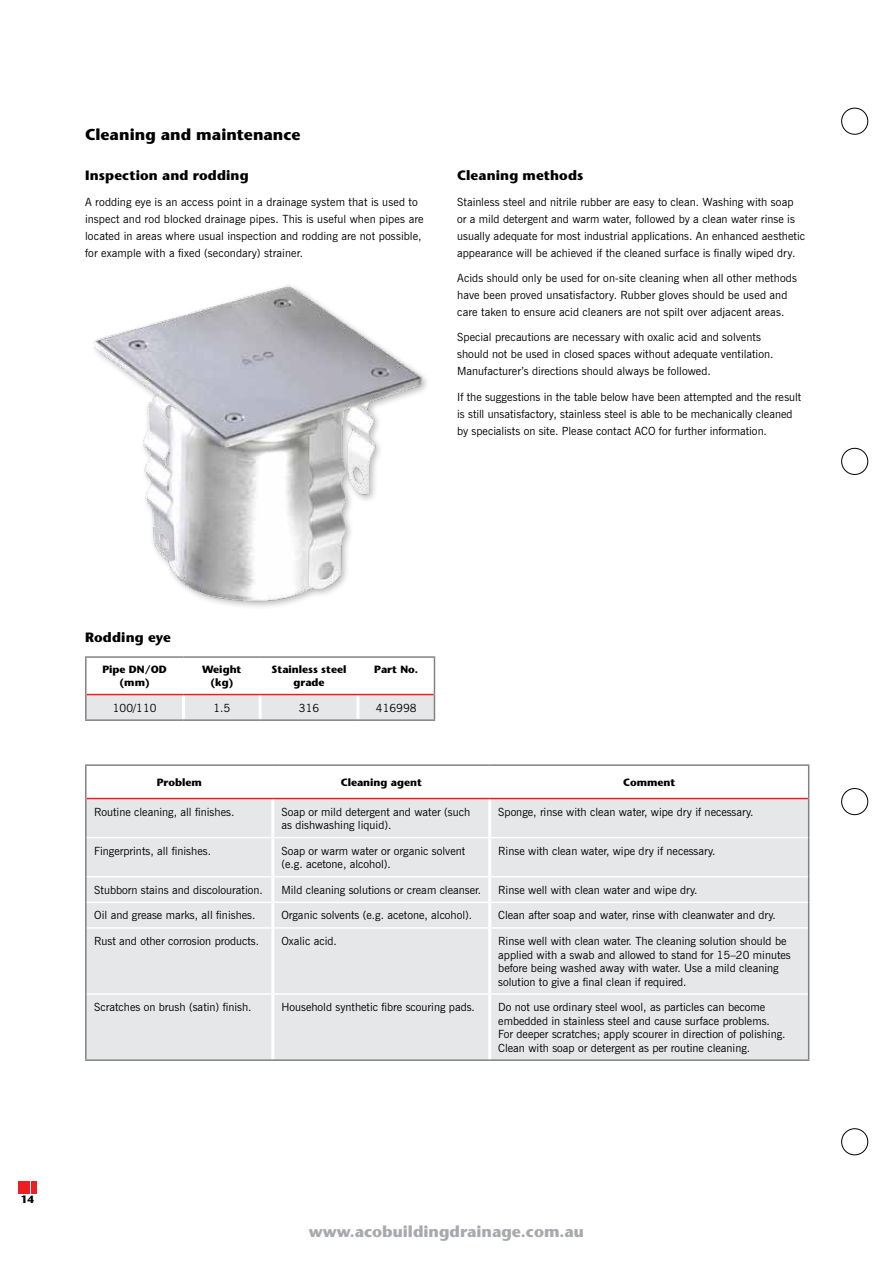
<style>
.page{position:relative;width:893px;height:1263px;background:#fff}
.page>*{position:absolute;margin:0;border:0;box-sizing:border-box;transform-origin:0 0}
.t1{font:700 15.75px "Stone Sans";color:#a7a9ac}
.t2{font:700 15.75px "Stone Sans";letter-spacing:.005em;color:#000}
.t3{font:700 13.5px "Stone Sans";letter-spacing:.01em;color:#000}
.t4{font:11.25px/17px "News Gothic BT";color:#000}
.t5{font:700 10.5px/12.6px "Stone Sans";color:#000;text-align:center}
</style>
<div class="page">
<div style="left:18px;top:1181px;width:5px;height:13px;background:#ed1d24"></div>
<div style="left:25px;top:1181px;width:5px;height:13px;background:#ed1d24"></div>
<div style="left:31px;top:1181px;width:5px;height:13px;background:#ed1d24"></div>
<div style="left:841px;top:108px;width:27px;height:26px;border:1px solid #000;border-radius:50%"></div>
<div style="left:841px;top:448px;width:27px;height:27px;border:1px solid #000;border-radius:50%"></div>
<div style="left:841px;top:788px;width:27px;height:27px;border:1px solid #000;border-radius:50%"></div>
<div style="left:841px;top:1128px;width:27px;height:27px;border:1px solid #000;border-radius:50%"></div>
<img style="left:94px;top:285px;width:333px;height:322px">
<hr style="left:85px;top:719px;width:99px;height:2px;background:#808285">
<hr style="left:184px;top:719px;width:76px;height:2px;background:#808285">
<hr style="left:260px;top:719px;width:98px;height:2px;background:#808285">
<hr style="left:358px;top:719px;width:77px;height:2px;background:#808285">
<hr style="left:85px;top:656px;width:99px;height:2px;background:#808285">
<hr style="left:85px;top:658px;width:2px;height:36px;background:#808285">
<hr style="left:184px;top:656px;width:76px;height:2px;background:#808285">
<hr style="left:260px;top:656px;width:98px;height:2px;background:#808285">
<hr style="left:358px;top:656px;width:77px;height:2px;background:#808285">
<hr style="left:434px;top:658px;width:1px;height:36px;background:#808285">
<hr style="left:85px;top:694px;width:2px;height:25px;background:#808285">
<svg style="left:86px;top:694px;width:349px;height:26px;background:#e4dadb"></svg>
<div style="left:87px;top:799px;width:721px;height:260px;background:#e6e7e8"></div>
<hr style="left:271px;top:799px;width:3px;height:38px;background:#fff">
<hr style="left:271px;top:838px;width:3px;height:38px;background:#fff">
<hr style="left:271px;top:877px;width:3px;height:24px;background:#fff">
<hr style="left:271px;top:903px;width:3px;height:24px;background:#fff">
<hr style="left:271px;top:929px;width:3px;height:64px;background:#fff">
<hr style="left:271px;top:995px;width:3px;height:64px;background:#fff">
<hr style="left:488px;top:799px;width:3px;height:38px;background:#fff">
<hr style="left:488px;top:838px;width:3px;height:38px;background:#fff">
<hr style="left:488px;top:877px;width:3px;height:24px;background:#fff">
<hr style="left:488px;top:903px;width:3px;height:24px;background:#fff">
<hr style="left:488px;top:929px;width:3px;height:64px;background:#fff">
<hr style="left:488px;top:995px;width:3px;height:64px;background:#fff">
<hr style="left:87px;top:837px;width:186px;height:1px;background:#fff">
<hr style="left:273px;top:837px;width:217px;height:1px;background:#fff">
<hr style="left:490px;top:837px;width:318px;height:1px;background:#fff">
<hr style="left:87px;top:876px;width:186px;height:1px;background:#fff">
<hr style="left:273px;top:876px;width:217px;height:1px;background:#fff">
<hr style="left:490px;top:876px;width:318px;height:1px;background:#fff">
<hr style="left:87px;top:901px;width:186px;height:2px;background:#fff">
<hr style="left:273px;top:901px;width:217px;height:2px;background:#fff">
<hr style="left:490px;top:901px;width:318px;height:2px;background:#fff">
<hr style="left:87px;top:927px;width:186px;height:2px;background:#fff">
<hr style="left:273px;top:927px;width:217px;height:2px;background:#fff">
<hr style="left:490px;top:927px;width:318px;height:2px;background:#fff">
<hr style="left:87px;top:993px;width:186px;height:2px;background:#fff">
<hr style="left:273px;top:993px;width:217px;height:2px;background:#fff">
<hr style="left:490px;top:993px;width:318px;height:2px;background:#fff">
<hr style="left:85px;top:1059px;width:188px;height:2px;background:#808285">
<hr style="left:273px;top:1059px;width:217px;height:2px;background:#808285">
<hr style="left:490px;top:1059px;width:319px;height:2px;background:#808285">
<hr style="left:87px;top:798px;width:186px;height:1px;background:#ed1d24">
<hr style="left:273px;top:798px;width:217px;height:1px;background:#ed1d24">
<hr style="left:490px;top:798px;width:318px;height:1px;background:#ed1d24">
<hr style="left:85px;top:764px;width:188px;height:2px;background:#808285">
<hr style="left:85px;top:766px;width:2px;height:32px;background:#808285">
<hr style="left:273px;top:764px;width:217px;height:2px;background:#808285">
<hr style="left:490px;top:764px;width:319px;height:2px;background:#808285">
<hr style="left:808px;top:766px;width:1px;height:32px;background:#808285">
<hr style="left:85px;top:798px;width:2px;height:40px;background:#808285">
<hr style="left:808px;top:798px;width:1px;height:40px;background:#808285">
<hr style="left:85px;top:838px;width:2px;height:39px;background:#808285">
<hr style="left:808px;top:838px;width:1px;height:39px;background:#808285">
<hr style="left:85px;top:877px;width:2px;height:25px;background:#808285">
<hr style="left:85px;top:902px;width:2px;height:26px;background:#808285">
<svg style="left:808px;top:877px;width:1px;height:51px"></svg>
<hr style="left:85px;top:928px;width:2px;height:66px;background:#808285">
<hr style="left:808px;top:928px;width:1px;height:66px;background:#808285">
<hr style="left:85px;top:994px;width:2px;height:65px;background:#808285">
<hr style="left:808px;top:994px;width:1px;height:65px;background:#808285">
<h1 class="t2" style="left:85px;top:125px;width:217px">Cleaning and maintenance</h1>
<p class="t3" style="left:85px;top:167px;width:165px">Inspection and rodding</p>
<p class="t4" style="left:85px;top:193px;width:340px">A rodding eye is an access point in a drainage system that is used to inspect and rod blocked drainage pipes. This is useful when pipes are located in areas where usual inspection and rodding are not possible, for example with a fixed (secondary) strainer.</p>
<p class="t3" style="left:457px;top:167px;width:128px">Cleaning methods</p>
<p class="t4" style="left:457px;top:193px;width:350px">Stainless steel and nitrile rubber are easy to clean. Washing with soap or a mild detergent and warm water, followed by a clean water rinse is usually adequate for most industrial applications. An enhanced aesthetic appearance will be achieved if the cleaned surface is finally wiped dry.</p>
<p class="t4" style="left:457px;top:269px;width:341px">Acids should only be used for on-site cleaning when all other methods have been proved unsatisfactory. Rubber gloves should be used and care taken to ensure acid cleaners are not spilt over adjacent areas.</p>
<p class="t4" style="left:457px;top:329px;width:318px">Special precautions are necessary with oxalic acid and solvents should not be used in closed spaces without adequate ventilation.<br>Manufacturer’s directions should always be followed.</p>
<p class="t4" style="left:457px;top:388px;width:346px">If the suggestions in the table below have been attempted and the result is still unsatisfactory, stainless steel is able to be mechanically cleaned by specialists on site. Please contact ACO for further information.</p>
<p class="t3" style="left:85px;top:629px;width:87px">Rodding eye</p>
<p class="t5" style="left:102px;top:663px;width:66px">Pipe DN/OD (mm)</p>
<p class="t5" style="left:202px;top:663px;width:41px">Weight (kg)</p>
<p class="t5" style="left:272px;top:663px;width:76px">Stainless steel grade</p>
<p class="t5" style="left:374px;top:663px;width:45px">Part No.</p>
<p class="t4" style="left:113px;top:699px;width:45px">100/110</p>
<p class="t4" style="left:213px;top:699px;width:18px">1.5</p>
<p class="t4" style="left:299px;top:699px;width:22px">316</p>
<p class="t4" style="left:376px;top:699px;width:42px">416998</p>
<p class="t5" style="left:157px;top:776px;width:47px">Problem</p>
<p class="t5" style="left:341px;top:776px;width:83px">Cleaning agent</p>
<p class="t5" style="left:623px;top:776px;width:54px">Comment</p>
<p class="t4" style="left:94px;top:803px;width:142px">Routine cleaning, all finishes.</p>
<p class="t4" style="left:281px;top:805px;width:190px;line-height:13.5px">Soap or mild detergent and water (such as dishwashing liquid).</p>
<p class="t4" style="left:498px;top:803px;width:257px">Sponge, rinse with clean water, wipe dry if necessary.</p>
<p class="t4" style="left:94px;top:842px;width:118px">Fingerprints, all finishes.</p>
<p class="t4" style="left:281px;top:844px;width:185px;line-height:13.5px">Soap or warm water or organic solvent (e.g. acetone, alcohol).</p>
<p class="t4" style="left:498px;top:842px;width:219px">Rinse with clean water, wipe dry if necessary.</p>
<p class="t4" style="left:94px;top:881px;width:170px">Stubborn stains and discolouration.</p>
<p class="t4" style="left:281px;top:881px;width:201px">Mild cleaning solutions or cream cleanser.</p>
<p class="t4" style="left:498px;top:881px;width:201px">Rinse well with clean water and wipe dry.</p>
<p class="t4" style="left:94px;top:907px;width:163px">Oil and grease marks, all finishes.</p>
<p class="t4" style="left:281px;top:907px;width:192px">Organic solvents (e.g. acetone, alcohol).</p>
<p class="t4" style="left:498px;top:907px;width:279px">Clean after soap and water, rinse with cleanwater and dry.</p>
<p class="t4" style="left:94px;top:932px;width:166px">Rust and other corrosion products.</p>
<p class="t4" style="left:281px;top:932px;width:57px">Oxalic acid.</p>
<p class="t4" style="left:498px;top:934px;width:294px;line-height:13.5px">Rinse well with clean water. The cleaning solution should be applied with a swab and allowed to stand for 15–20 minutes before being washed away with water. Use a mild cleaning solution to give a final clean if required.</p>
<p class="t4" style="left:94px;top:998px;width:159px">Scratches on brush (satin) finish.</p>
<p class="t4" style="left:281px;top:998px;width:195px">Household synthetic fibre scouring pads.</p>
<p class="t4" style="left:498px;top:1000px;width:289px;line-height:13.5px">Do not use ordinary steel wool, as particles can become embedded in stainless steel and cause surface problems.<br>For deeper scratches; apply scourer in direction of polishing.<br>Clean with soap or detergent as per routine cleaning.</p>
<p class="t5" style="left:21px;top:1193px;width:15px">14</p>
<h1 class="t1" style="left:309px;top:1221px;width:277px">www.acobuildingdrainage.com.au</h1>
</div>
